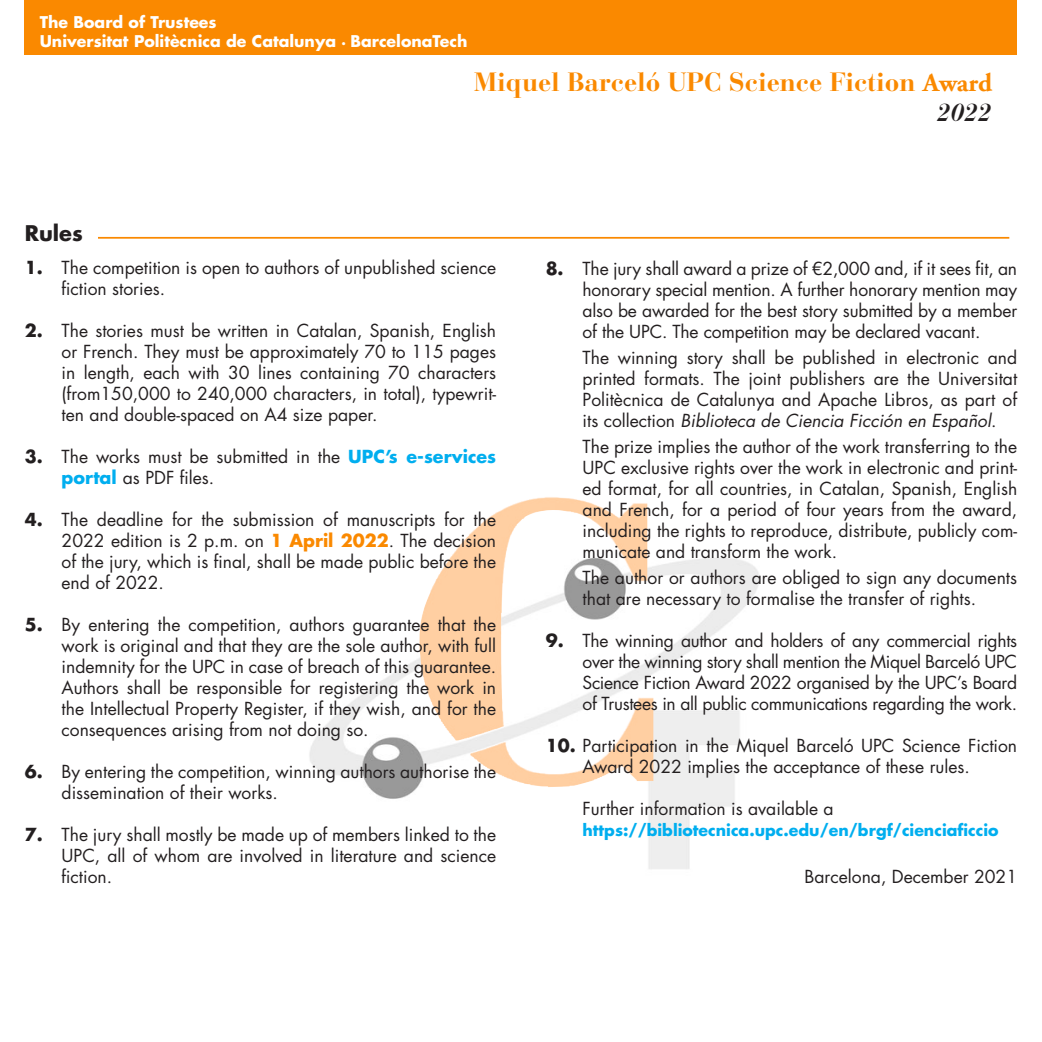
<style>
.page{position:relative;width:1042px;height:1042px;background:#fff}
.page>*{position:absolute;margin:0;border:0;box-sizing:border-box;transform-origin:0 0}
.t1{font:700 26.25px "Bauer Bodoni Std";color:#fa8900}
.t2{font:italic 700 24.5px "Bauer Bodoni Std";color:#231f20}
.t3{font:700 21px "Futura Std";color:#231f20}
.t4{font:17.5px/21px "Futura Std";color:#231f20;text-align:justify}
.t5{font:700 15.75px/18.9px "Futura Std";color:#fff}
.t6{font:700 15.75px "Futura Std";color:#00aeef}
.s1{font-size:13.12px}
.s2{font-family:"Adobe Garamond"}
.s3{font-weight:700}
.s4{font-weight:700;color:#00aeef}
.s5{font-weight:700;color:#fa8900}
.s6{font-style:italic}
</style>
<div class="page">
<img style="left:309px;top:505px;width:451px;height:364px">
<img style="left:419px;top:497px;width:134px;height:243px">
<div style="left:25px;top:0;width:992px;height:55px;background:#fa8900"></div>
<hr style="left:98px;top:237px;width:911px;height:2px;background:#fa8900">
<p class="t5" style="left:40px;top:12px;width:429px">The Board of Trustees<br>Universitat Politècnica de Catalunya <span class="s1">·</span> BarcelonaTech</p>
<h1 class="t1" style="left:474px;top:66px;width:520px">Miquel Barceló UPC Science Fiction <span class="s2">Award</span></h1>
<h2 class="t2" style="left:937px;top:97px;width:56px">2022</h2>
<p class="t3" style="left:25px;top:219px;width:60px">Rules</p>
<p class="t4" style="left:62px;top:257px;width:436px;text-indent:-37px"><span class="s3">1.</span> The competition is open to authors of unpublished science fiction stories.</p>
<p class="t4" style="left:62px;top:320px;width:436px;text-indent:-37px"><span class="s3">2.</span> The stories must be written in Catalan, Spanish, English or French. They must be approximately 70 to 115 pages in length, each with 30 lines containing 70 characters (from150,000 to 240,000 characters, in total), typewrit&shy;ten and double-spaced on A4 size paper.</p>
<p class="t4" style="left:62px;top:446px;width:436px;text-indent:-37px"><span class="s3">3.</span> The works must be submitted in the <span class="s4">UPC’s e-services portal</span> as PDF files.</p>
<p class="t4" style="left:62px;top:509px;width:436px;text-indent:-37px"><span class="s3">4.</span> The deadline for the submission of manuscripts for the 2022 edition is 2 p.m. on <span class="s5">1 April 2022</span>. The decision of the jury, which is final, shall be made public before the end of 2022.</p>
<p class="t4" style="left:62px;top:614px;width:436px;text-indent:-37px"><span class="s3">5.</span> By entering the competition, authors guarantee that the work is original and that they are the sole author, with full indemnity for the UPC in case of breach of this guarantee.<br>Authors shall be responsible for registering the work in the Intellectual Property Register, if they wish, and for the consequences arising from not doing so.</p>
<p class="t4" style="left:62px;top:761px;width:436px;text-indent:-37px"><span class="s3">6.</span> By entering the competition, winning authors authorise the dissemination of their works.</p>
<p class="t4" style="left:62px;top:824px;width:436px;text-indent:-37px"><span class="s3">7.</span> The jury shall mostly be made up of members linked to the UPC, all of whom are involved in literature and science fiction.</p>
<p class="t4" style="left:582px;top:258px;width:436px;text-indent:-37px"><span class="s3">8.</span> The jury shall award a prize of €2,000 and, if it sees fit, an honorary special mention. A further honorary mention may also be awarded for the best story submitted by a member of the UPC. The competition may be declared vacant.</p>
<p class="t4" style="left:582px;top:347px;width:436px">The winning story shall be published in electronic and printed formats. The joint publishers are the Universitat Politècnica de Catalunya and Apache Libros, as part of its collection <span class="s6">Biblioteca de Ciencia Ficción en Español</span>.</p>
<p class="t4" style="left:582px;top:436px;width:436px">The prize implies the author of the work transferring to the UPC exclusive rights over the work in electronic and print&shy;ed format, for all countries, in Catalan, Spanish, English and French, for a period of four years from the award, including the rights to reproduce, distribute, publicly com&shy;municate and transform the work.</p>
<p class="t4" style="left:582px;top:567px;width:436px">The author or authors are obliged to sign any documents that are necessary to formalise the transfer of rights.</p>
<p class="t4" style="left:582px;top:630px;width:436px;text-indent:-37px"><span class="s3">9.</span> The winning author and holders of any commercial rights over the winning story shall mention the Miquel Barceló UPC Science Fiction Award 2022 organised by the UPC’s Board of Trustees in all public communications regarding the work.</p>
<p class="t4" style="left:546px;top:735px;width:473px;text-align:center"><span class="s3">10.</span> Participation in the Miquel Barceló UPC Science Fiction<br>Award 2022 implies the acceptance of these rules.</p>
<p class="t4" style="left:582px;top:798px;width:253px">Further information is available a</p>
<p class="t6" style="left:582px;top:819px;width:417px">https://bibliotecnica.upc.edu/en/brgf/cienciaficcio</p>
<p class="t4" style="left:804px;top:866px;width:214px">Barcelona, December 2021</p>
</div>
